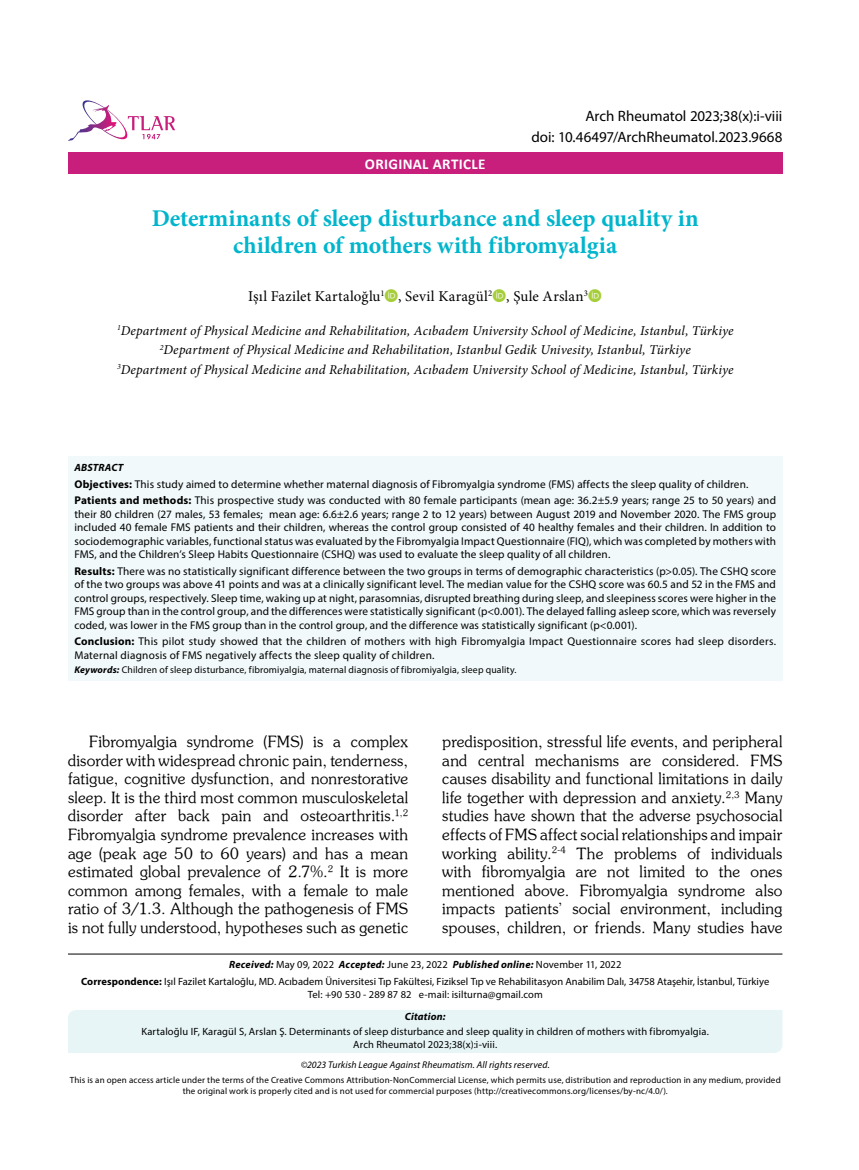
<style>
.page{position:relative;width:859px;height:1170px;background:#fff}
.page>*{position:absolute;margin:0;border:0;box-sizing:border-box;transform-origin:0 0}
.t1{font:700 24px/27px "Minion Pro";letter-spacing:-.005em;color:#00b5cc;text-align:center}
.t2{font:15.45px/18.6px "Souvenir Turk";letter-spacing:.015em;color:#000;text-align:justify}
.t3{font:15px "Myriad Pro";color:#000}
.t4{font:15px "Minion Pro";letter-spacing:.015em;color:#000}
.t5{font:700 15px "Calibri";letter-spacing:.02em;color:#fff}
.t6{font:italic 13.5px/19.5px "Minion Pro";letter-spacing:.01em;color:#000;text-align:center}
.t7{font:11.25px/13.5px "Myriad Pro";letter-spacing:.015em;color:#000}
.t8{font:10.5px/16.8px "Myriad Pro";letter-spacing:.01em;color:#000;text-align:center}
.t9{font:italic 700 10.5px "Myriad Pro";letter-spacing:.02em;color:#000}
.t10{font:9.75px "Myriad Pro";letter-spacing:.015em;color:#000}
.t11{font:italic 9.75px "Myriad Pro";letter-spacing:.01em;color:#000}
.t12{font:9px/10.8px "Myriad Pro";letter-spacing:.015em;color:#000;text-align:center}
.s1{font-weight:700}
.s2{font-weight:700;font-style:italic}
</style>
<div class="page">
<div style="left:68px;top:152px;width:714px;height:22px;background:#c81e7c"></div>
<svg style="left:68px;top:100px;width:107px;height:41px"></svg>
<div style="left:68px;top:456px;width:714px;height:224px;background:#f1f9fa"></div>
<hr style="left:68px;top:953px;width:714px;height:1px;background:#000">
<div style="left:68px;top:1010px;width:714px;height:42px;background:#e7f5f7"></div>
<h3 class="t3" style="left:585px;top:107px;width:198px">Arch Rheumatol 2023;38(x):i-viii</h3>
<h3 class="t3" style="left:531px;top:127px;width:253px">doi: 10.46497/ArchRheumatol.2023.9668</h3>
<h3 class="t5" style="left:365px;top:153px;width:122px">ORIGINAL ARTICLE</h3>
<h1 class="t1" style="left:152px;top:204px;width:549px">Determinants of sleep disturbance and sleep quality in children of mothers with fibromyalgia</h1>
<h3 class="t4" style="left:248px;top:286px;width:341px">Işıl Fazilet Kartaloğlu<sup>1</sup> , Sevil Karagül<sup>2</sup> , Şule Arslan<sup>3</sup></h3>
<p class="t6" style="left:117px;top:321px;width:618px"><sup>1</sup>Department of Physical Medicine and Rehabilitation, Acıbadem University School of Medicine, Istanbul, Türkiye<br><sup>2</sup>Department of Physical Medicine and Rehabilitation, Istanbul Gedik Univesity, Istanbul, Türkiye<br><sup>3</sup>Department of Physical Medicine and Rehabilitation, Acıbadem University School of Medicine, Istanbul, Türkiye</p>
<p class="t9" style="left:74px;top:460px;width:50px">ABSTRACT</p>
<p class="t7" style="left:74px;top:475px;width:703px;line-height:16.5px"><span class="s1">Objectives:</span> This study aimed to determine whether maternal diagnosis of Fibromyalgia syndrome (FMS) affects the sleep quality of children.<br><span class="s1">Patients and methods:</span> This prospective study was conducted with 80 female participants (mean age: 36.2±5.9 years; range 25 to 50 years) and</p>
<p class="t7" style="left:74px;top:507px;width:703px;text-align:justify">their 80 children (27 males, 53 females; mean age: 6.6±2.6 years; range 2 to 12 years) between August 2019 and November 2020. The FMS group included 40 female FMS patients and their children, whereas the control group consisted of 40 healthy females and their children. In addition to sociodemographic variables, functional status was evaluated by the Fibromyalgia Impact Questionnaire (FIQ), which was completed by mothers with FMS, and the Children’s Sleep Habits Questionnaire (CSHQ) was used to evaluate the sleep quality of all children.</p>
<p class="t7" style="left:74px;top:564px;width:703px;text-align:justify"><span class="s1">Results:</span> There was no statistically significant difference between the two groups in terms of demographic characteristics (p&gt;0.05). The CSHQ score of the two groups was above 41 points and was at a clinically significant level. The median value for the CSHQ score was 60.5 and 52 in the FMS and control groups, respectively. Sleep time, waking up at night, parasomnias, disrupted breathing during sleep, and sleepiness scores were higher in the FMS group than in the control group, and the differences were statistically significant (p&lt;0.001). The delayed falling asleep score, which was reversely coded, was lower in the FMS group than in the control group, and the difference was statistically significant (p&lt;0.001).</p>
<p class="t7" style="left:74px;top:634px;width:703px"><span class="s1">Conclusion:</span> This pilot study showed that the children of mothers with high Fibromyalgia Impact Questionnaire scores had sleep disorders.<br>Maternal diagnosis of FMS negatively affects the sleep quality of children.</p>
<p class="t10" style="left:74px;top:664px;width:444px"><span class="s2">Keywords:</span> Children of sleep disturbance, fibromiyalgia, maternal diagnosis of fibromiyalgia, sleep quality.</p>
<p class="t2" style="left:68px;top:732px;width:342px;text-indent:21px">Fibromyalgia syndrome (FMS) is a complex disorder with widespread chronic pain, tenderness, fatigue, cognitive dysfunction, and nonrestorative sleep. It is the third most common musculoskeletal disorder after back pain and osteoarthritis.<sup>1,2<br></sup>Fibromyalgia syndrome prevalence increases with age (peak age 50 to 60 years) and has a mean estimated global prevalence of 2.7%.<sup>2</sup> It is more common among females, with a female to male ratio of 3/1.3. Although the pathogenesis of FMS is not fully understood, hypotheses such as genetic</p>
<p class="t2" style="left:442px;top:732px;width:342px">predisposition, stressful life events, and peripheral and central mechanisms are considered. FMS causes disability and functional limitations in daily life together with depression and anxiety.<sup>2,3</sup> Many studies have shown that the adverse psychosocial effects of FMS affect social relationships and impair working ability.<sup>2-4</sup> The problems of individuals with fibromyalgia are not limited to the ones mentioned above. Fibromyalgia syndrome also impacts patients’ social environment, including spouses, children, or friends. Many studies have</p>
<p class="t8" style="left:81px;top:956px;width:690px"><span class="s2">Received:</span> May 09, 2022 <span class="s2">Accepted:</span> June 23, 2022 <span class="s2">Published online:</span> November 11, 2022<br><span class="s1">Correspondence:</span> Işıl Fazilet Kartaloğlu, MD. Acıbadem Üniversitesi Tıp Fakültesi, Fiziksel Tıp ve Rehabilitasyon Anabilim Dalı, 34758 Ataşehir, İstanbul, Türkiye</p>
<p class="t8" style="left:308px;top:985px;width:237px">Tel: +90 530 - 289 87 82 e-mail: isilturna@gmail.com</p>
<p class="t9" style="left:405px;top:1009px;width:42px">Citation:</p>
<p class="t8" style="left:142px;top:1025px;width:569px;line-height:12.6px">Kartaloğlu IF, Karagül S, Arslan Ş. Determinants of sleep disturbance and sleep quality in children of mothers with fibromyalgia.<br>Arch Rheumatol 2023;38(x):i-viii.</p>
<p class="t11" style="left:301px;top:1058px;width:251px">©2023 Turkish League Against Rheumatism. All rights reserved.</p>
<p class="t12" style="left:70px;top:1074px;width:713px">This is an open access article under the terms of the Creative Commons Attribution-NonCommercial License, which permits use, distribution and reproduction in any medium, provided the original work is properly cited and is not used for commercial purposes (http://creativecommons.org/licenses/by-nc/4.0/).</p>
</div>
